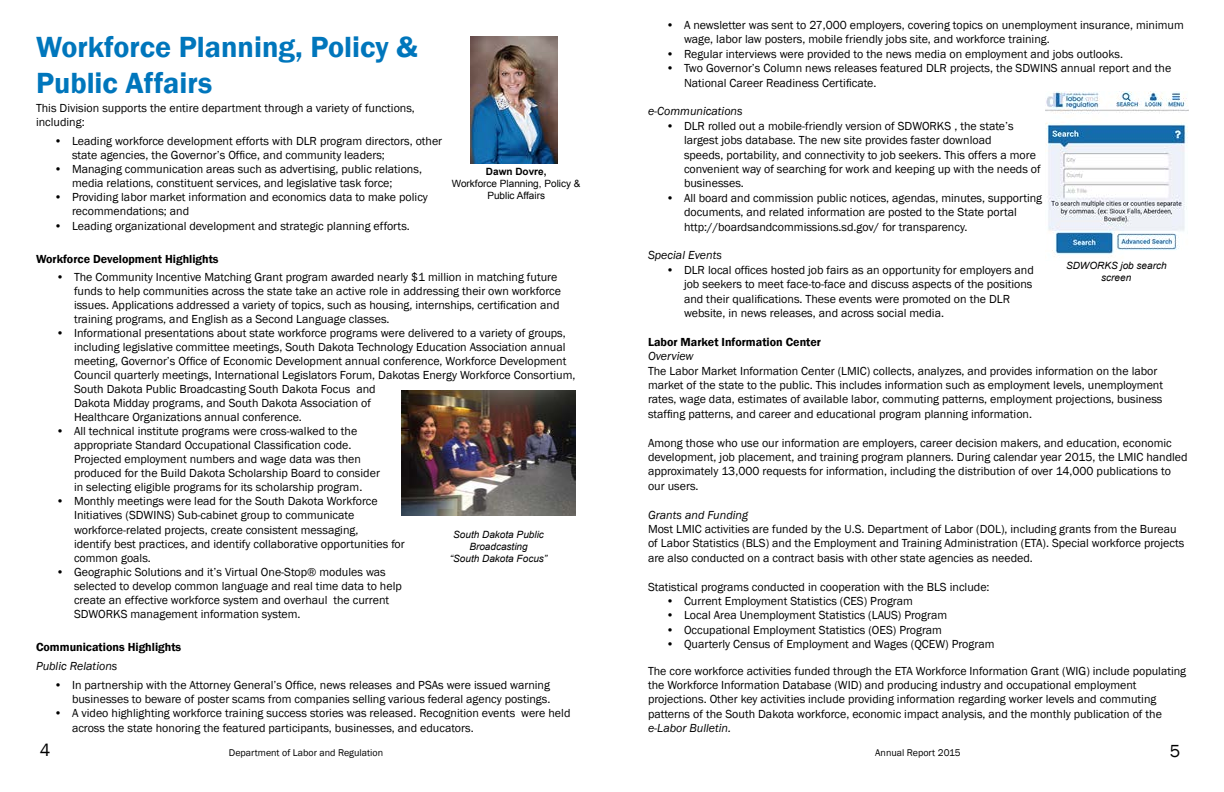
<style>
.page{position:relative;width:1224px;height:792px;background:#fff}
.page>*{position:absolute;margin:0;border:0;box-sizing:border-box;transform-origin:0 0}
.t1{font:600 30px/36px "Franklin Gothic";color:#0076bc}
.t2{font:18px "Franklin Gothic";color:#000}
.t3{font:12px/14.4px "Franklin Gothic";color:#000}
.t4{font:italic 12px "Franklin Gothic";color:#000}
.t5{font:600 12px "Franklin Gothic";color:#000}
.t6{font:italic 10px/12px "Arial";color:#000;text-align:center}
.t7{font:10px "Franklin Gothic";color:#000}
.t8{font:10px/12px "Arial";color:#000;text-align:center}
.t9{font:700 10px "Arial";color:#000}
</style>
<div class="page">
<img style="left:401px;top:391px;width:174px;height:125px">
<img style="left:471px;top:36px;width:87px;height:128px">
<img style="left:1045px;top:92px;width:144px;height:166px">
<h1 class="t1" style="left:36px;top:29px;width:383px">Workforce Planning, Policy &amp;<br>Public Affairs</h1>
<p class="t3" style="left:36px;top:101px;width:380px">This Division supports the entire department through a variety of functions, including:</p>
<p class="t3" style="left:72px;top:134px;width:372px;line-height:14px;text-indent:-18px">• Leading workforce development efforts with DLR program directors, other state agencies, the Governor’s Office, and community leaders;</p>
<p class="t3" style="left:72px;top:162px;width:352px;line-height:14px;text-indent:-18px">• Managing communication areas such as advertising, public relations, media relations, constituent services, and legislative task force;</p>
<p class="t3" style="left:72px;top:190px;width:357px;line-height:14px;text-indent:-18px">• Providing labor market information and economics data to make policy recommendations; and</p>
<p class="t3" style="left:54px;top:219px;width:357px">• Leading organizational development and strategic planning efforts.</p>
<p class="t5" style="left:36px;top:252px;width:184px">Workforce Development Highlights</p>
<p class="t3" style="left:74px;top:271px;width:488px;line-height:14px;text-indent:-18px">• The Community Incentive Matching Grant program awarded nearly $1 million in matching future funds to help communities across the state take an active role in addressing their own workforce issues. Applications addressed a variety of topics, such as housing, internships, certification and training programs, and English as a Second Language classes.</p>
<p class="t3" style="left:74px;top:327px;width:503px;line-height:14px;text-indent:-18px">• Informational presentations about state workforce programs were delivered to a variety of groups, including legislative committee meetings, South Dakota Technology Education Association annual meeting, Governor’s Office of Economic Development annual conference, Workforce Development Council quarterly meetings, International Legislators Forum, Dakotas Energy Workforce Consortium, South Dakota Public Broadcasting South Dakota Focus and<br>Dakota Midday programs, and South Dakota Association of<br>Healthcare Organizations annual conference.</p>
<p class="t3" style="left:74px;top:425px;width:307px;line-height:14px;text-indent:-18px">• All technical institute programs were cross-walked to the appropriate Standard Occupational Classification code.<br>Projected employment numbers and wage data was then produced for the Build Dakota Scholarship Board to consider in selecting eligible programs for its scholarship program.</p>
<p class="t3" style="left:74px;top:495px;width:332px;line-height:14px;text-indent:-18px">• Monthly meetings were lead for the South Dakota Workforce Initiatives (SDWINS) Sub-cabinet group to communicate workforce-related projects, create consistent messaging,<br>identify best practices, and identify collaborative opportunities for common goals.</p>
<p class="t3" style="left:74px;top:565px;width:329px;line-height:14px;text-indent:-18px">• Geographic Solutions and it’s Virtual One-Stop® modules was selected to develop common language and real time data to help create an effective workforce system and overhaul the current SDWORKS management information system.</p>
<p class="t5" style="left:36px;top:639px;width:147px">Communications Highlights</p>
<p class="t4" style="left:36px;top:658px;width:83px">Public Relations</p>
<p class="t3" style="left:54px;top:678px;width:498px;text-align:right">• In partnership with the Attorney General’s Office, news releases and PSAs were issued warning businesses to beware of poster scams from companies selling various federal agency postings.</p>
<p class="t3" style="left:72px;top:706px;width:500px;text-indent:-18px">• A video highlighting workforce training success stories was released. Recognition events were held across the state honoring the featured participants, businesses, and educators.</p>
<p class="t9" style="left:486px;top:165px;width:62px">Dawn Dovre,</p>
<p class="t8" style="left:452px;top:178px;width:130px">Workforce Planning, Policy &amp;<br>Public Affairs</p>
<p class="t6" style="left:450px;top:528px;width:99px">South Dakota Public<br>Broadcasting<br>“South Dakota Focus”</p>
<p class="t3" style="left:684px;top:18px;width:501px;text-indent:-18px">• A newsletter was sent to 27,000 employers, covering topics on unemployment insurance, minimum wage, labor law posters, mobile friendly jobs site, and workforce training.</p>
<p class="t3" style="left:666px;top:47px;width:459px">• Regular interviews were provided to the news media on employment and jobs outlooks.</p>
<p class="t3" style="left:684px;top:61px;width:489px;text-indent:-18px">• Two Governor’s Column news releases featured DLR projects, the SDWINS annual report and the<br>National Career Readiness Certificate.</p>
<p class="t4" style="left:648px;top:104px;width:96px">e-Communications</p>
<p class="t3" style="left:684px;top:119px;width:358px;text-indent:-18px">• DLR rolled out a mobile-friendly version of SDWORKS , the state’s largest jobs database. The new site provides faster download<br>speeds, portability, and connectivity to job seekers. This offers a more convenient way of searching for work and keeping up with the needs of businesses.</p>
<p class="t3" style="left:684px;top:191px;width:360px;text-indent:-18px">• All board and commission public notices, agendas, minutes, supporting documents, and related information are posted to the State portal http://boardsandcommissions.sd.gov/ for transparency.</p>
<p class="t4" style="left:648px;top:248px;width:76px">Special Events</p>
<p class="t3" style="left:684px;top:263px;width:351px;text-indent:-18px">• DLR local offices hosted job fairs as an opportunity for employers and job seekers to meet face-to-face and discuss aspects of the positions and their qualifications. These events were promoted on the DLR website, in news releases, and across social media.</p>
<p class="t5" style="left:648px;top:334px;width:175px">Labor Market Information Center</p>
<p class="t4" style="left:648px;top:349px;width:47px">Overview</p>
<p class="t3" style="left:648px;top:364px;width:517px">The Labor Market Information Center (LMIC) collects, analyzes, and provides information on the labor market of the state to the public. This includes information such as employment levels, unemployment rates, wage data, estimates of available labor, commuting patterns, employment projections, business staffing patterns, and career and educational program planning information.</p>
<p class="t3" style="left:648px;top:436px;width:541px">Among those who use our information are employers, career decision makers, and education, economic development, job placement, and training program planners. During calendar year 2015, the LMIC handled approximately 13,000 requests for information, including the distribution of over 14,000 publications to our users.</p>
<p class="t4" style="left:648px;top:507px;width:102px">Grants and Funding</p>
<p class="t3" style="left:648px;top:522px;width:538px">Most LMIC activities are funded by the U.S. Department of Labor (DOL), including grants from the Bureau of Labor Statistics (BLS) and the Employment and Training Administration (ETA). Special workforce projects are also conducted on a contract basis with other state agencies as needed.</p>
<p class="t3" style="left:648px;top:580px;width:343px">Statistical programs conducted in cooperation with the BLS include:</p>
<p class="t3" style="left:666px;top:594px;width:248px">• Current Employment Statistics (CES) Program</p>
<p class="t3" style="left:666px;top:608px;width:283px">• Local Area Unemployment Statistics (LAUS) Program</p>
<p class="t3" style="left:666px;top:623px;width:278px">• Occupational Employment Statistics (OES) Program</p>
<p class="t3" style="left:666px;top:637px;width:330px">• Quarterly Census of Employment and Wages (QCEW) Program</p>
<p class="t3" style="left:648px;top:664px;width:540px">The core workforce activities funded through the ETA Workforce Information Grant (WIG) include populating the Workforce Information Database (WID) and producing industry and occupational employment projections. Other key activities include providing information regarding worker levels and commuting patterns of the South Dakota workforce, economic impact analysis, and the monthly publication of the</p>
<p class="t4" style="left:648px;top:721px;width:85px">e-Labor Bulletin.</p>
<p class="t6" style="left:1066px;top:260px;width:102px">SDWORKS job search screen</p>
<h2 class="t2" style="left:40px;top:739px;width:12px">4</h2>
<p class="t7" style="left:229px;top:746px;width:156px">Department of Labor and Regulation</p>
<p class="t7" style="left:875px;top:746px;width:87px">Annual Report 2015</p>
<h2 class="t2" style="left:1170px;top:740px;width:12px">5</h2>
</div>
